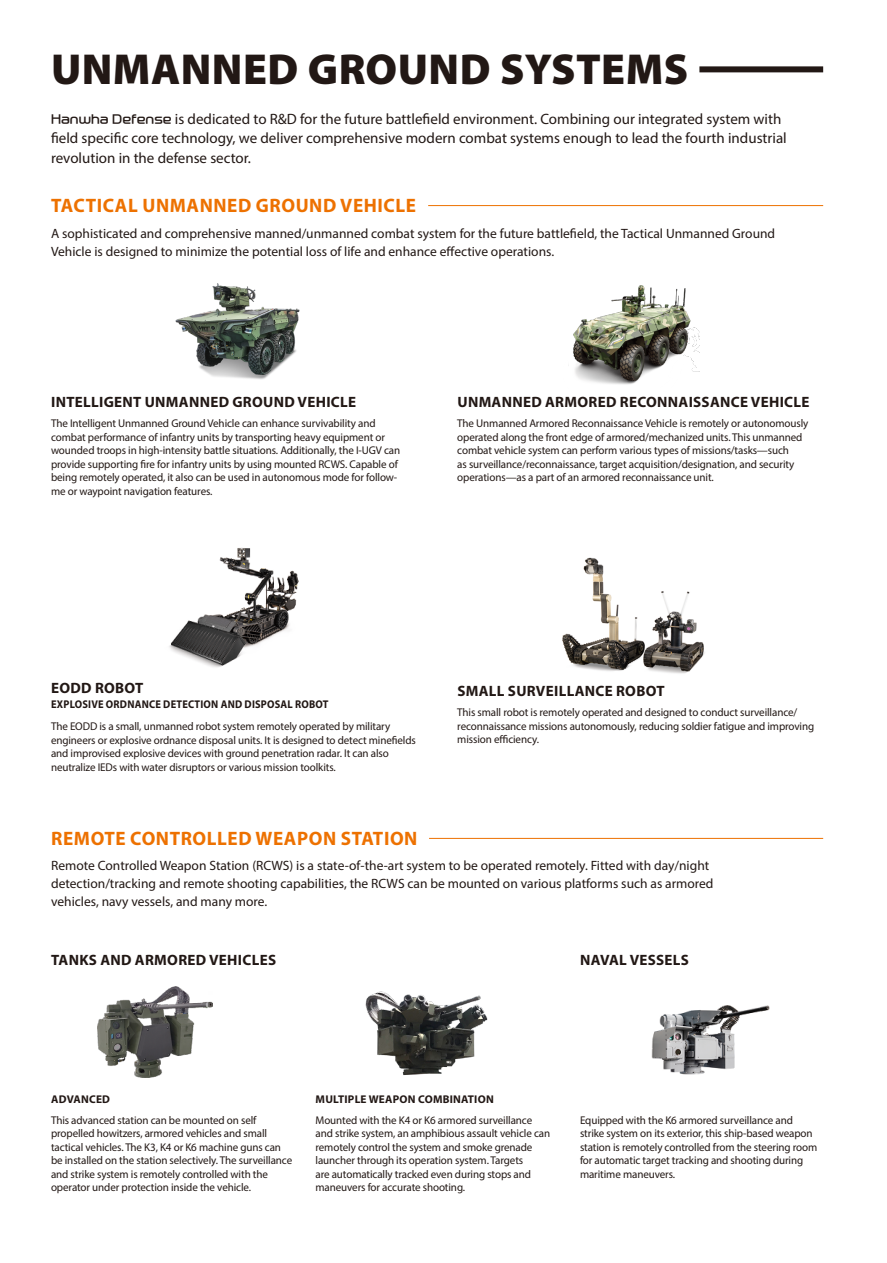
<style>
.page{position:relative;width:887px;height:1263px;background:#fff}
.page>*{position:absolute;margin:0;border:0;box-sizing:border-box;transform-origin:0 0}
.t1{font:900 43.5px "Myriad Pro";letter-spacing:.01em;color:#221815}
.t2{font:700 19.5px "Myriad Pro";letter-spacing:.03em;color:#ed7100}
.t3{font:15px/19.5px "Myriad Pro";color:#221815}
.t4{font:700 15px "Myriad Pro";letter-spacing:.02em;color:#221815}
.t5{font:13.5px/18px "Myriad Pro";color:#221815}
.t6{font:11.25px/13.5px "Myriad Pro";letter-spacing:-.01em;color:#221815}
.t7{font:700 11.25px "Myriad Pro";letter-spacing:.02em;color:#221815;scale:.92 1}
.t8{font:700 11.25px "Myriad Pro";letter-spacing:.02em;color:#221815}
.s1{font-family:"Hanwha R";font-size:12.3px}
</style>
<div class="page">
<img style="left:562px;top:557px;width:143px;height:117px">
<hr style="left:429px;top:838px;width:394px;height:1px;background:#ed7100">
<div style="left:699px;top:66px;width:124px;height:6px;background:#221815"></div>
<hr style="left:428px;top:205px;width:395px;height:1px;background:#ed7100">
<img style="left:169px;top:547px;width:130px;height:120px">
<img style="left:651px;top:1005px;width:119px;height:70px">
<img style="left:175px;top:283px;width:125px;height:97px">
<img style="left:573px;top:285px;width:126px;height:100px">
<img style="left:97px;top:986px;width:115px;height:92px">
<img style="left:365px;top:991px;width:123px;height:84px">
<h1 class="t1" style="left:51px;top:40px;width:638px">UNMANNED GROUND SYSTEMS</h1>
<p class="t3" style="left:51px;top:109px;width:737px"><span class="s1">Hanwha Defense</span> is dedicated to R&amp;D for the future battlefield environment. Combining our integrated system with field specific core technology, we deliver comprehensive modern combat systems enough to lead the fourth industrial revolution in the defense sector.</p>
<h2 class="t2" style="left:51px;top:193px;width:366px">TACTICAL UNMANNED GROUND VEHICLE</h2>
<p class="t5" style="left:51px;top:224px;width:725px">A sophisticated and comprehensive manned/unmanned combat system for the future battlefield, the Tactical Unmanned Ground<br>Vehicle is designed to minimize the potential loss of life and enhance effective operations.</p>
<h3 class="t4" style="left:51px;top:392px;width:306px">INTELLIGENT UNMANNED GROUND VEHICLE</h3>
<p class="t6" style="left:51px;top:417px;width:351px">The Intelligent Unmanned Ground Vehicle can enhance survivability and combat performance of infantry units by transporting heavy equipment or wounded troops in high-intensity battle situations. Additionally, the I-UGV can provide supporting fire for infantry units by using mounted RCWS. Capable of being remotely operated, it also can be used in autonomous mode for follow&shy;me or waypoint navigation features.</p>
<h3 class="t4" style="left:457px;top:392px;width:353px">UNMANNED ARMORED RECONNAISSANCE VEHICLE</h3>
<p class="t6" style="left:457px;top:417px;width:352px">The Unmanned Armored Reconnaissance Vehicle is remotely or autonomously operated along the front edge of armored/mechanized units. This unmanned combat vehicle system can perform various types of missions/tasks—such<br>as surveillance/reconnaissance, target acquisition/designation, and security operations—as a part of an armored reconnaissance unit.</p>
<h3 class="t4" style="left:51px;top:679px;width:94px">EODD ROBOT</h3>
<p class="t7" style="left:51px;top:697px;width:303px">EXPLOSIVE ORDNANCE DETECTION AND DISPOSAL ROBOT</p>
<p class="t6" style="left:51px;top:719px;width:366px">The EODD is a small, unmanned robot system remotely operated by military engineers or explosive ordnance disposal units. It is designed to detect minefields and improvised explosive devices with ground penetration radar. It can also neutralize IEDs with water disruptors or various mission toolkits.</p>
<h3 class="t4" style="left:457px;top:681px;width:208px">SMALL SURVEILLANCE ROBOT</h3>
<p class="t6" style="left:457px;top:705px;width:358px">This small robot is remotely operated and designed to conduct surveillance/ reconnaissance missions autonomously, reducing soldier fatigue and improving mission efficiency.</p>
<h2 class="t2" style="left:51px;top:825px;width:368px">REMOTE CONTROLLED WEAPON STATION</h2>
<p class="t5" style="left:51px;top:857px;width:664px">Remote Controlled Weapon Station (RCWS) is a state-of-the-art system to be operated remotely. Fitted with day/night detection/tracking and remote shooting capabilities, the RCWS can be mounted on various platforms such as armored vehicles, navy vessels, and many more.</p>
<h3 class="t4" style="left:51px;top:950px;width:226px">TANKS AND ARMORED VEHICLES</h3>
<h3 class="t4" style="left:580px;top:950px;width:110px">NAVAL VESSELS</h3>
<p class="t8" style="left:51px;top:1092px;width:60px">ADVANCED</p>
<p class="t6" style="left:51px;top:1113px;width:243px">This advanced station can be mounted on self propelled howitzers, armored vehicles and small tactical vehicles. The K3, K4 or K6 machine guns can be installed on the station selectively. The surveillance and strike system is remotely controlled with the operator under protection inside the vehicle.</p>
<p class="t8" style="left:315px;top:1092px;width:180px">MULTIPLE WEAPON COMBINATION</p>
<p class="t6" style="left:315px;top:1113px;width:236px">Mounted with the K4 or K6 armored surveillance and strike system, an amphibious assault vehicle can remotely control the system and smoke grenade launcher through its operation system. Targets<br>are automatically tracked even during stops and maneuvers for accurate shooting.</p>
<p class="t6" style="left:580px;top:1113px;width:239px">Equipped with the K6 armored surveillance and strike system on its exterior, this ship-based weapon station is remotely controlled from the steering room for automatic target tracking and shooting during maritime maneuvers.</p>
</div>
